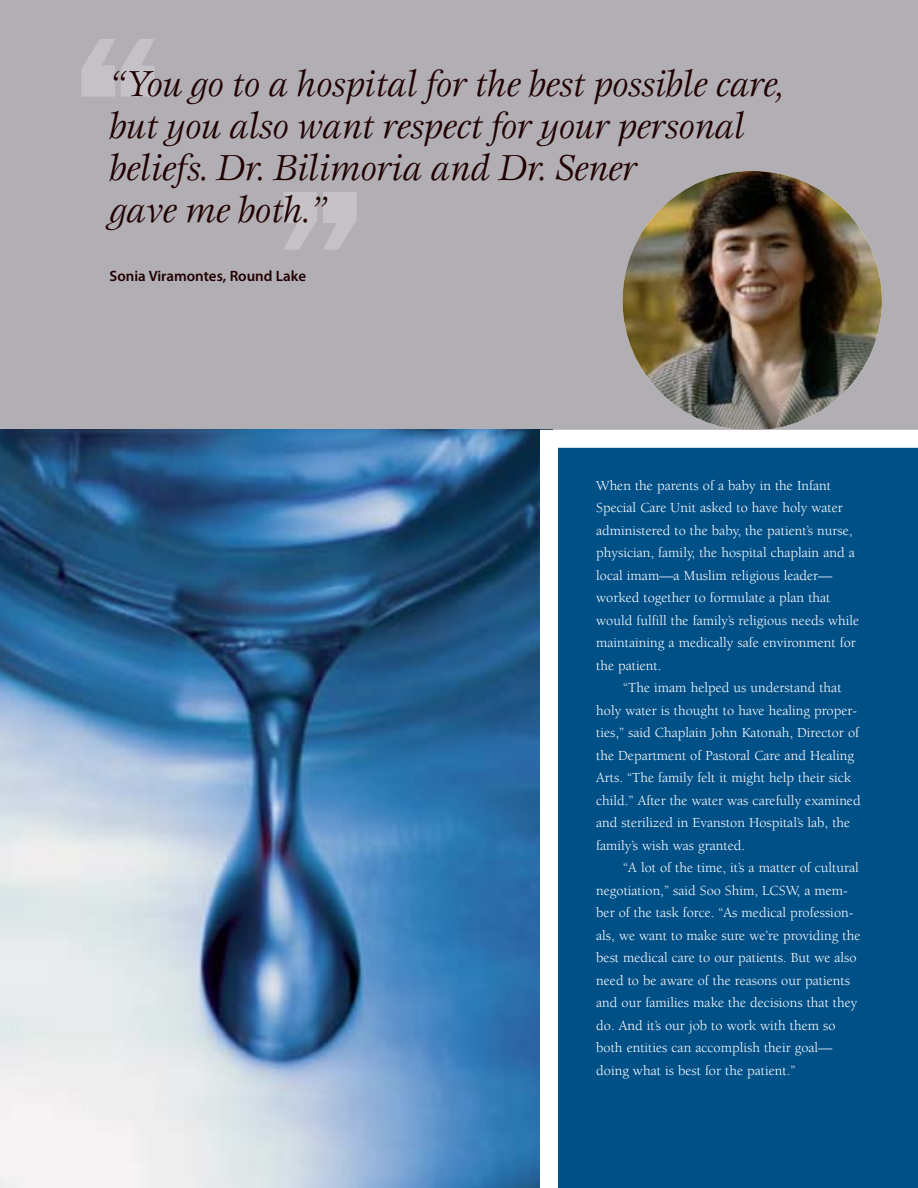
<style>
.page{position:relative;width:918px;height:1188px;background:#b2afb4}
.page>*{position:absolute;margin:0;border:0;box-sizing:border-box;transform-origin:0 0}
.t1{font:800 195px "Franklin Gothic";color:#c5c2c7}
.t2{font:italic 37.5px/42px "Esprit";letter-spacing:-.015em;color:#200000}
.t3{font:600 15px "Myriad Pro";color:#200000}
.t4{font:14.25px/22.5px "Berkeley";color:#fff}
</style>
<div class="page">
<img style="left:623px;top:171px;width:259px;height:259px;border-radius:50%">
<img style="left:0;top:430px;width:540px;height:758px">
<svg style="left:540px;top:430px;width:378px;height:758px;background:#115c90"></svg>
<h1 class="t1" style="left:67px;top:39px;width:103px">“</h1>
<h2 class="t2" style="left:109px;top:66px;width:676px">“You go to a hospital for the best possible care, but you also want respect for your personal beliefs. Dr. Bilimoria and Dr. Sener<br>gave me both.”</h2>
<h1 class="t1" style="left:269px;top:192px;width:103px">”</h1>
<p class="t3" style="left:109px;top:271px;width:198px">Sonia Viramontes, Round Lake</p>
<p class="t4" style="left:596px;top:475px;width:264px">When the parents of a baby in the Infant Special Care Unit asked to have holy water administered to the baby, the patient’s nurse, physician, family, the hospital chaplain and a local imam—a Muslim religious leader— worked together to formulate a plan that would fulfill the family’s religious needs while maintaining a medically safe environment for the patient.</p>
<p class="t4" style="left:596px;top:678px;width:266px;text-indent:27px">“The imam helped us understand that holy water is thought to have healing proper&shy;ties,” said Chaplain John Katonah, Director of the Department of Pastoral Care and Healing Arts. “The family felt it might help their sick child.” After the water was carefully examined and sterilized in Evanston Hospital’s lab, the family’s wish was granted.</p>
<p class="t4" style="left:596px;top:858px;width:266px;text-indent:27px">“A lot of the time, it’s a matter of cultural negotiation,” said Soo Shim, LCSW, a mem&shy;ber of the task force. “As medical profession&shy;als, we want to make sure we’re providing the best medical care to our patients. But we also need to be aware of the reasons our patients and our families make the decisions that they do. And it’s our job to work with them so both entities can accomplish their goal— doing what is best for the patient.”</p>
</div>
